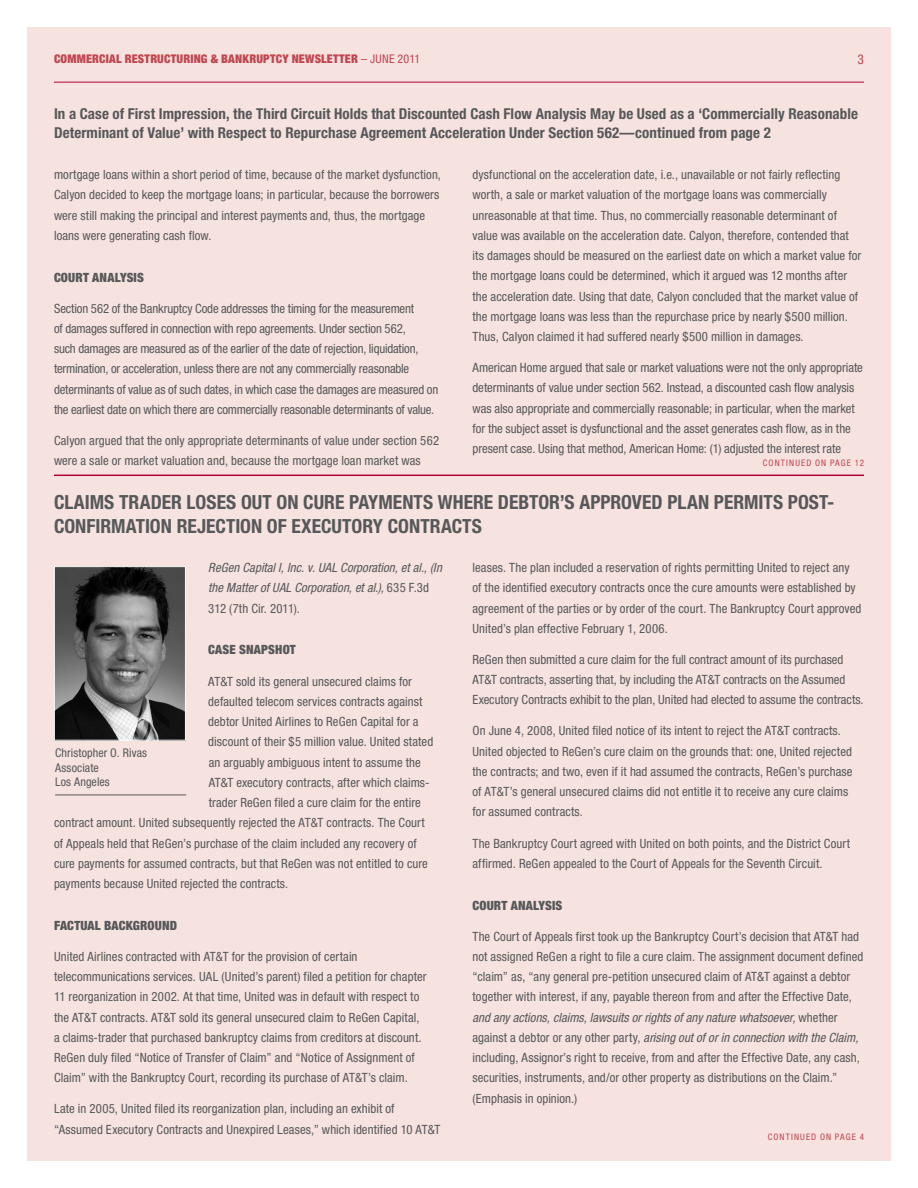
<style>
.page{position:relative;width:918px;height:1188px;background:#fff}
.page>*{position:absolute;margin:0;border:0;box-sizing:border-box;transform-origin:0 0}
.t1{font:700 condensed 19.5px/24px "Helvetica Neue LT Std";color:#57585a}
.page_subheads{font:700 condensed 15px/19.5px "Helvetica Neue LT Std";letter-spacing:.005em;color:#57585a}
.t2{font:condensed 13.5px "Helvetica Neue LT Std";color:#c04651}
.body{font:condensed 12.75px/20.2px "Helvetica Neue LT Std";letter-spacing:.005em;color:#57585a}
.body-2{font:condensed 12.75px/20.2px "Helvetica Neue LT Std";letter-spacing:-.015em;color:#57585a}
.body-3{font:italic condensed 12.75px/20.2px "Helvetica Neue LT Std";letter-spacing:.005em;color:#57585a}
.subhead{font:900 condensed 12.75px "Helvetica Neue LT Std";letter-spacing:.01em;color:#57585a}
.t3{font:900 condensed 12px "Helvetica Neue LT Std";letter-spacing:.015em;color:#c04651}
.contact_info{font:condensed 12px/14.4px "Helvetica Neue LT Std";letter-spacing:.01em;color:#57585a}
.continued_on_page{font:condensed 9px "Helvetica Neue LT Std";letter-spacing:.125em;color:#c04651}
.s1{font-weight:400}
.s2{font-style:normal}
.s3{font-style:italic}
</style>
<div class="page">
<div style="left:27px;top:27px;width:864px;height:1134px;background:#f6e2df"></div>
<hr style="left:54px;top:82px;width:810px;height:1px;background:#b30437">
<hr style="left:54px;top:475px;width:810px;height:1px;background:#b30437">
<img style="left:56px;top:568px;width:128px;height:171px">
<div style="left:54px;top:566px;width:132px;height:175px;border:1px solid #fff"></div>
<hr style="left:55px;top:795px;width:131px;height:1px;background:#57585a">
<p class="t3" style="left:54px;top:51px;width:368px">COMMERCIAL RESTRUCTURING &amp; BANKRUPTCY NEWSLETTER <span class="s1">– JUNE 2011</span></p>
<p class="t2" style="left:858px;top:51px;width:8px">3</p>
<p class="page_subheads" style="left:54px;top:103px;width:806px">In a Case of First Impression, the Third Circuit Holds that Discounted Cash Flow Analysis May be Used as a ‘Commercially Reasonable<br>Determinant of Value’ with Respect to Repurchase Agreement Acceleration Under Section 562—continued from page 2</p>
<p class="body" style="left:54px;top:164px;width:389px">mortgage loans within a short period of time, because of the market dysfunction, Calyon decided to keep the mortgage loans; in particular, because the borrowers were still making the principal and interest payments and, thus, the mortgage loans were generating cash flow.</p>
<p class="subhead" style="left:54px;top:269px;width:91px">COURT ANALYSIS</p>
<p class="body-2" style="left:54px;top:298px;width:386px">Section 562 of the Bankruptcy Code addresses the timing for the measurement<br>of damages suffered in connection with repo agreements. Under section 562,<br>such damages are measured as of the earlier of the date of rejection, liquidation, termination, or acceleration, unless there are not any commercially reasonable determinants of value as of such dates, in which case the damages are measured on the earliest date on which there are commercially reasonable determinants of value.</p>
<p class="body" style="left:54px;top:430px;width:387px">Calyon argued that the only appropriate determinants of value under section 562 were a sale or market valuation and, because the mortgage loan market was</p>
<p class="body" style="left:472px;top:164px;width:390px">dysfunctional on the acceleration date, i.e., unavailable or not fairly reflecting worth, a sale or market valuation of the mortgage loans was commercially unreasonable at that time. Thus, no commercially reasonable determinant of value was available on the acceleration date. Calyon, therefore, contended that its damages should be measured on the earliest date on which a market value for the mortgage loans could be determined, which it argued was 12 months after the acceleration date. Using that date, Calyon concluded that the market value of the mortgage loans was less than the repurchase price by nearly $500 million.<br>Thus, Calyon claimed it had suffered nearly $500 million in damages.</p>
<p class="body" style="left:472px;top:357px;width:392px">American Home argued that sale or market valuations were not the only appropriate determinants of value under section 562. Instead, a discounted cash flow analysis was also appropriate and commercially reasonable; in particular, when the market for the subject asset is dysfunctional and the asset generates cash flow, as in the present case. Using that method, American Home: (1) adjusted the interest rate</p>
<p class="continued_on_page" style="left:763px;top:458px;width:103px">CONTINUED ON PAGE 12</p>
<p class="t1" style="left:54px;top:490px;width:782px">CLAIMS TRADER LOSES OUT ON CURE PAYMENTS WHERE DEBTOR’S APPROVED PLAN PERMITS POST-<br>CONFIRMATION REJECTION OF EXECUTORY CONTRACTS</p>
<p class="body-3" style="left:208px;top:558px;width:235px">ReGen Capital I, Inc. v. UAL Corporation, et al., (In the Matter of UAL Corporation, et al.), <span class="s2">635 F.3d<br>312 (7th Cir. 2011).</span></p>
<p class="subhead" style="left:208px;top:642px;width:89px">CASE SNAPSHOT</p>
<p class="body" style="left:208px;top:671px;width:205px">AT&amp;T sold its general unsecured claims for</p>
<p class="body" style="left:208px;top:691px;width:216px">defaulted telecom services contracts against</p>
<p class="body" style="left:208px;top:711px;width:212px">debtor United Airlines to ReGen Capital for a</p>
<p class="body" style="left:208px;top:732px;width:226px">discount of their $5 million value. United stated</p>
<p class="body" style="left:209px;top:752px;width:214px">an arguably ambiguous intent to assume the</p>
<p class="body" style="left:209px;top:772px;width:223px">AT&amp;T executory contracts, after which claims-</p>
<p class="body" style="left:209px;top:792px;width:214px">trader ReGen filed a cure claim for the entire</p>
<p class="body" style="left:54px;top:813px;width:372px">contract amount. United subsequently rejected the AT&amp;T contracts. The Court</p>
<p class="body" style="left:54px;top:833px;width:364px">of Appeals held that ReGen’s purchase of the claim included any recovery of</p>
<p class="body" style="left:54px;top:853px;width:375px">cure payments for assumed contracts, but that ReGen was not entitled to cure</p>
<p class="body" style="left:54px;top:873px;width:236px">payments because United rejected the contracts.</p>
<p class="subhead" style="left:54px;top:917px;width:124px">FACTUAL BACKGROUND</p>
<p class="body" style="left:54px;top:946px;width:374px">United Airlines contracted with AT&amp;T for the provision of certain telecommunications services. UAL (United’s parent) filed a petition for chapter 11 reorganization in 2002. At that time, United was in default with respect to the AT&amp;T contracts. AT&amp;T sold its general unsecured claim to ReGen Capital, a claims-trader that purchased bankruptcy claims from creditors at discount.<br>ReGen duly filed “Notice of Transfer of Claim” and “Notice of Assignment of Claim” with the Bankruptcy Court, recording its purchase of AT&amp;T’s claim.</p>
<p class="body" style="left:54px;top:1099px;width:388px">Late in 2005, United filed its reorganization plan, including an exhibit of “Assumed Executory Contracts and Unexpired Leases,” which identified 10 AT&amp;T</p>
<p class="contact_info" style="left:55px;top:746px;width:93px">Christopher O. Rivas<br>Associate<br>Los Angeles</p>
<p class="body" style="left:472px;top:557px;width:390px">leases. The plan included a reservation of rights permitting United to reject any of the identified executory contracts once the cure amounts were established by agreement of the parties or by order of the court. The Bankruptcy Court approved United’s plan effective February 1, 2006.</p>
<p class="body" style="left:472px;top:649px;width:393px">ReGen then submitted a cure claim for the full contract amount of its purchased<br>AT&amp;T contracts, asserting that, by including the AT&amp;T contracts on the Assumed<br>Executory Contracts exhibit to the plan, United had elected to assume the contracts.</p>
<p class="body" style="left:472px;top:721px;width:382px">On June 4, 2008, United filed notice of its intent to reject the AT&amp;T contracts.<br>United objected to ReGen’s cure claim on the grounds that: one, United rejected the contracts; and two, even if it had assumed the contracts, ReGen’s purchase of AT&amp;T’s general unsecured claims did not entitle it to receive any cure claims for assumed contracts.</p>
<p class="body" style="left:472px;top:833px;width:379px">The Bankruptcy Court agreed with United on both points, and the District Court affirmed. ReGen appealed to the Court of Appeals for the Seventh Circuit.</p>
<p class="subhead" style="left:472px;top:897px;width:91px">COURT ANALYSIS</p>
<p class="body" style="left:472px;top:926px;width:392px">The Court of Appeals first took up the Bankruptcy Court’s decision that AT&amp;T had not assigned ReGen a right to file a cure claim. The assignment document defined “claim” as, “any general pre-petition unsecured claim of AT&amp;T against a debtor together with interest, if any, payable thereon from and after the Effective Date, <span class="s3">and any actions, claims, lawsuits or rights of any nature whatsoever,</span> whether against a debtor or any other party, <span class="s3">arising out of or in connection with the Claim, </span>including, Assignor’s right to receive, from and after the Effective Date, any cash, securities, instruments, and/or other property as distributions on the Claim.” (Emphasis in opinion.)</p>
<p class="continued_on_page" style="left:768px;top:1132px;width:98px">CONTINUED ON PAGE 4</p>
</div>
